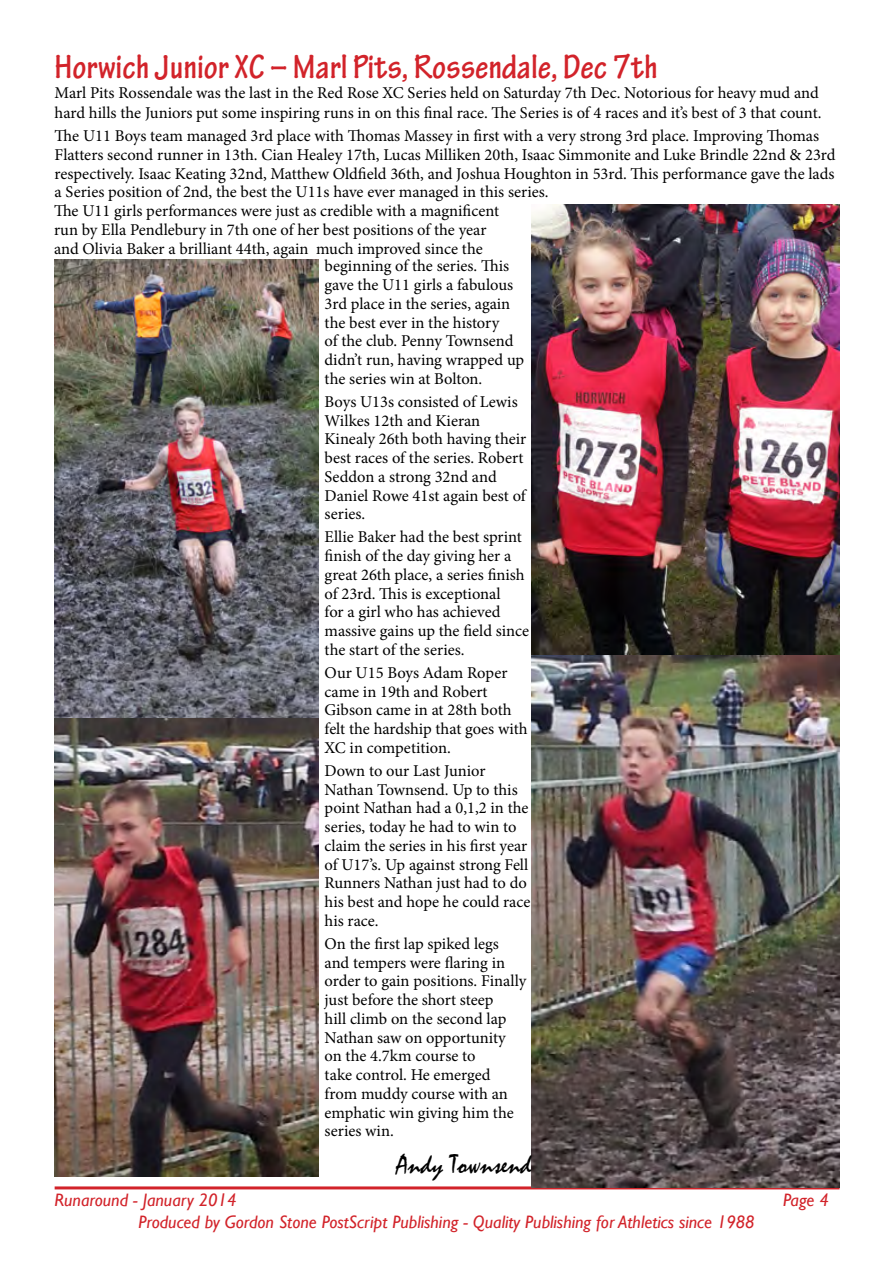
<style>
.page{position:relative;width:893px;height:1263px;background:#fff}
.page>*{position:absolute;margin:0;border:0;box-sizing:border-box;transform-origin:0 0}
.t1{font:700 condensed 36px "Tekton Pro";color:#d2232a}
.t2{font:27px "Mistral";color:#000}
.t3{font:italic 18px "Gill Sans";color:#d2232a}
.t4{font:16.5px/18.8px "Minion Pro";color:#000}
</style>
<div class="page">
<hr style="left:55px;top:1186px;width:785px;height:3px;background:#d2232a">
<img style="left:55px;top:259px;width:264px;height:460px">
<img style="left:531px;top:655px;width:309px;height:533px">
<img style="left:531px;top:204px;width:309px;height:451px">
<img style="left:55px;top:719px;width:264px;height:458px">
<h1 class="t1" style="left:55px;top:46px;width:605px">Horwich Junior XC – Marl Pits, Rossendale, Dec 7th</h1>
<p class="t4" style="left:55px;top:83px;width:768px;line-height:19.8px">Marl Pits Rossendale was the last in the Red Rose XC Series held on Saturday 7th Dec. Notorious for heavy mud and hard hills the Juniors put some inspiring runs in on this final race. The Series is of 4 races and it’s best of 3 that count.</p>
<p class="t4" style="left:55px;top:127px;width:766px">The U11 Boys team managed 3rd place with Thomas Massey in first with a very strong 3rd place. Improving Thomas</p>
<p class="t4" style="left:55px;top:145px;width:782px">Flatters second runner in 13th. Cian Healey 17th, Lucas Milliken 20th, Isaac Simmonite and Luke Brindle 22nd &amp; 23rd</p>
<p class="t4" style="left:55px;top:164px;width:781px">respectively. Isaac Keating 32nd, Matthew Oldfield 36th, and Joshua Houghton in 53rd. This performance gave the lads</p>
<p class="t4" style="left:55px;top:183px;width:496px">a Series position of 2nd, the best the U11s have ever managed in this series.</p>
<p class="t4" style="left:54px;top:202px;width:447px">The U11 girls performances were just as credible with a magnificent</p>
<p class="t4" style="left:54px;top:220px;width:434px">run by Ella Pendlebury in 7th one of her best positions of the year</p>
<p class="t4" style="left:54px;top:239px;width:430px">and Olivia Baker a brilliant 44th, again much improved since the</p>
<p class="t4" style="left:325px;top:257px;width:186px">beginning of the series. This</p>
<p class="t4" style="left:325px;top:276px;width:190px">gave the U11 girls a fabulous</p>
<p class="t4" style="left:325px;top:294px;width:187px">3rd place in the series, again</p>
<p class="t4" style="left:325px;top:313px;width:176px">the best ever in the history</p>
<p class="t4" style="left:325px;top:332px;width:191px">of the club. Penny Townsend</p>
<p class="t4" style="left:325px;top:351px;width:201px">didn’t run, having wrapped up</p>
<p class="t4" style="left:325px;top:369px;width:159px">the series win at Bolton.</p>
<p class="t4" style="left:325px;top:392px;width:203px">Boys U13s consisted of Lewis<br>Wilkes 12th and Kieran<br>Kinealy 26th both having their best races of the series. Robert<br>Seddon a strong 32nd and<br>Daniel Rowe 41st again best of series.</p>
<p class="t4" style="left:325px;top:528px;width:206px">Ellie Baker had the best sprint finish of the day giving her a great 26th place, a series finish of 23rd. This is exceptional<br>for a girl who has achieved massive gains up the field since the start of the series.</p>
<p class="t4" style="left:325px;top:663px;width:204px">Our U15 Boys Adam Roper came in 19th and Robert<br>Gibson came in at 28th both felt the hardship that goes with<br>XC in competition.</p>
<p class="t4" style="left:325px;top:761px;width:207px">Down to our Last Junior<br>Nathan Townsend. Up to this point Nathan had a 0,1,2 in the series, today he had to win to claim the series in his first year of U17’s. Up against strong Fell<br>Runners Nathan just had to do his best and hope he could race his race.</p>
<p class="t4" style="left:325px;top:934px;width:203px">On the first lap spiked legs and tempers were flaring in order to gain positions. Finally just before the short steep<br>hill climb on the second lap<br>Nathan saw on opportunity on the 4.7km course to<br>take control. He emerged from muddy course with an emphatic win giving him the series win.</p>
<h2 class="t2" style="left:396px;top:1149px;width:137px">Andy Townsend</h2>
<p class="t3" style="left:55px;top:1190px;width:183px">Runaround - January 2014</p>
<p class="t3" style="left:783px;top:1190px;width:47px">Page 4</p>
<p class="t3" style="left:138px;top:1211px;width:618px">Produced by Gordon Stone PostScript Publishing - Quality Publishing for Athletics since 1988</p>
</div>
